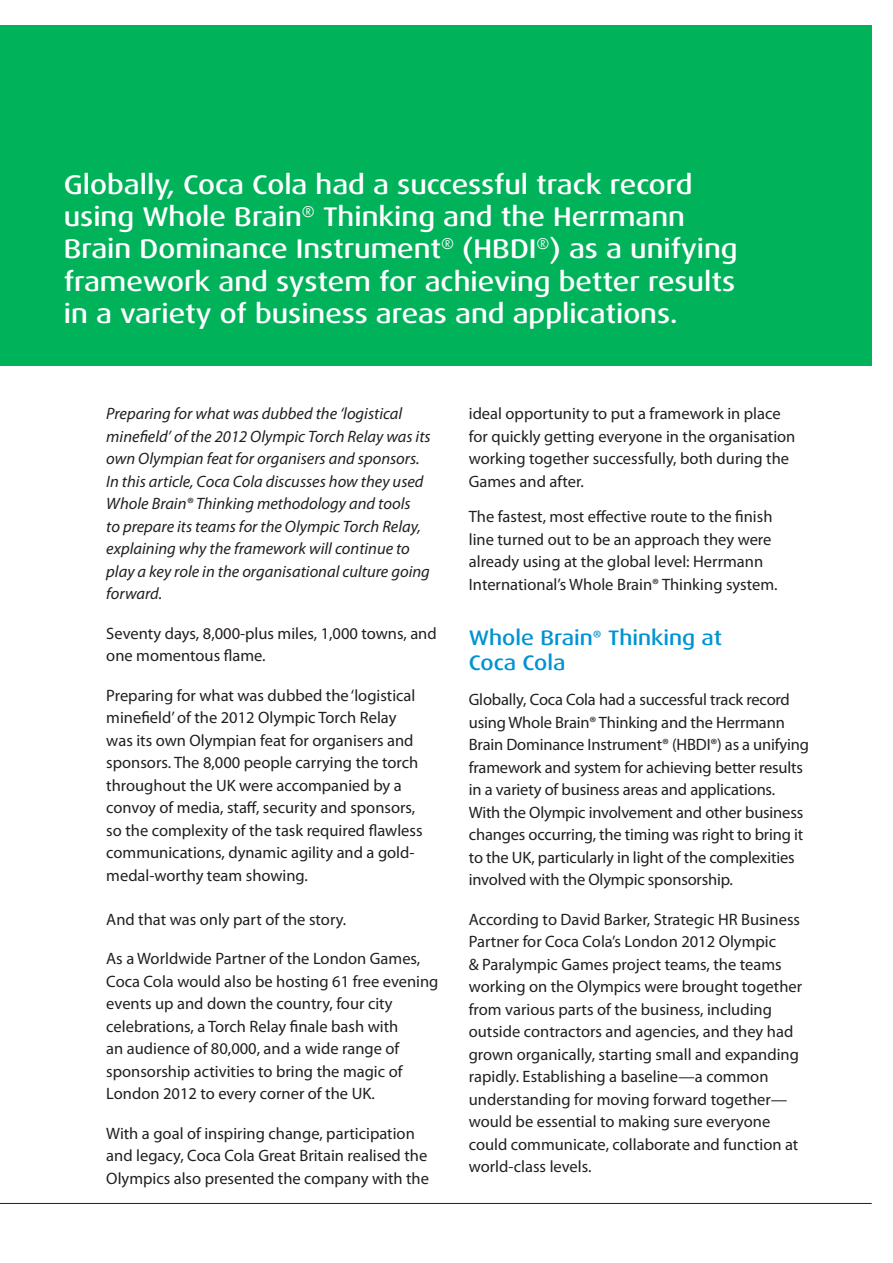
<style>
.page{position:relative;width:893px;height:1263px;background:#fff}
.page>*{position:absolute;margin:0;border:0;box-sizing:border-box;transform-origin:0 0}
._05-Colour_Block_Tex{font:500 27px/32.4px "Dax Wide";color:#fff}
._05-Body_Heading_2{font:500 21px/25.2px "Dax Wide";color:#0093d1}
._05-Body_Text{font:16.5px/22.5px "Myriad Pro";color:#231f20}
._05-Body_Text-2{font:italic 16.5px/22.5px "Myriad Pro";color:#231f20}
.s1{font-family:"Myriad Pro";font-weight:400}
</style>
<div class="page">
<hr style="left:0;top:1203px;width:872px;height:1px;background:#231f20">
<div style="left:0;top:26px;width:872px;height:340px;background:#00b25a"></div>
<p class="_05-Colour_Block_Tex" style="left:64px;top:168px;width:675px">Globally, Coca Cola had a successful track record using Whole Brain<sup>®</sup> Thinking and the Herrmann Brain Dominance Instrument<sup>®</sup> (HBDI<sup>®</sup>) as a unifying framework and system for achieving better results in a variety of business areas and applications.</p>
<p class="_05-Body_Text-2" style="left:106px;top:402px;width:326px">Preparing for what was dubbed the ‘logistical minefield’ of the 2012 Olympic Torch Relay was its own Olympian feat for organisers and sponsors.<br>In this article, Coca Cola discusses how they used Whole Brain® Thinking methodology and tools<br>to prepare its teams for the Olympic Torch Relay, explaining why the framework will continue to play a key role in the organisational culture going forward.</p>
<p class="_05-Body_Text" style="left:106px;top:622px;width:332px">Seventy days, 8,000-plus miles, 1,000 towns, and one momentous flame.</p>
<p class="_05-Body_Text" style="left:106px;top:684px;width:318px">Preparing for what was dubbed the ‘logistical minefield’ of the 2012 Olympic Torch Relay was its own Olympian feat for organisers and sponsors. The 8,000 people carrying the torch throughout the UK were accompanied by a convoy of media, staff, security and sponsors, so the complexity of the task required flawless communications, dynamic agility and a gold&shy;medal-worthy team showing.</p>
<p class="_05-Body_Text" style="left:106px;top:908px;width:242px">And that was only part of the story.</p>
<p class="_05-Body_Text" style="left:106px;top:947px;width:334px">As a Worldwide Partner of the London Games, Coca Cola would also be hosting 61 free evening events up and down the country, four city celebrations, a Torch Relay finale bash with<br>an audience of 80,000, and a wide range of sponsorship activities to bring the magic of London 2012 to every corner of the UK.</p>
<p class="_05-Body_Text" style="left:106px;top:1122px;width:324px">With a goal of inspiring change, participation and legacy, Coca Cola Great Britain realised the<br>Olympics also presented the company with the</p>
<p class="_05-Body_Text" style="left:469px;top:402px;width:328px">ideal opportunity to put a framework in place for quickly getting everyone in the organisation working together successfully, both during the Games and after.</p>
<p class="_05-Body_Text" style="left:469px;top:505px;width:310px">The fastest, most effective route to the finish line turned out to be an approach they were already using at the global level: Herrmann International’s Whole Brain® Thinking system.</p>
<p class="_05-Body_Heading_2" style="left:469px;top:625px;width:255px">Whole Brain<span class="s1">®</span> Thinking at<br>Coca Cola</p>
<p class="_05-Body_Text" style="left:469px;top:688px;width:342px">Globally, Coca Cola had a successful track record using Whole Brain® Thinking and the Herrmann Brain Dominance Instrument® (HBDI®) as a unifying framework and system for achieving better results in a variety of business areas and applications.<br>With the Olympic involvement and other business changes occurring, the timing was right to bring it to the UK, particularly in light of the complexities involved with the Olympic sponsorship.</p>
<p class="_05-Body_Text" style="left:469px;top:907px;width:335px">According to David Barker, Strategic HR Business Partner for Coca Cola’s London 2012 Olympic<br>&amp; Paralympic Games project teams, the teams working on the Olympics were brought together from various parts of the business, including outside contractors and agencies, and they had grown organically, starting small and expanding rapidly. Establishing a baseline—a common understanding for moving forward together— would be essential to making sure everyone could communicate, collaborate and function at world-class levels.</p>
</div>
